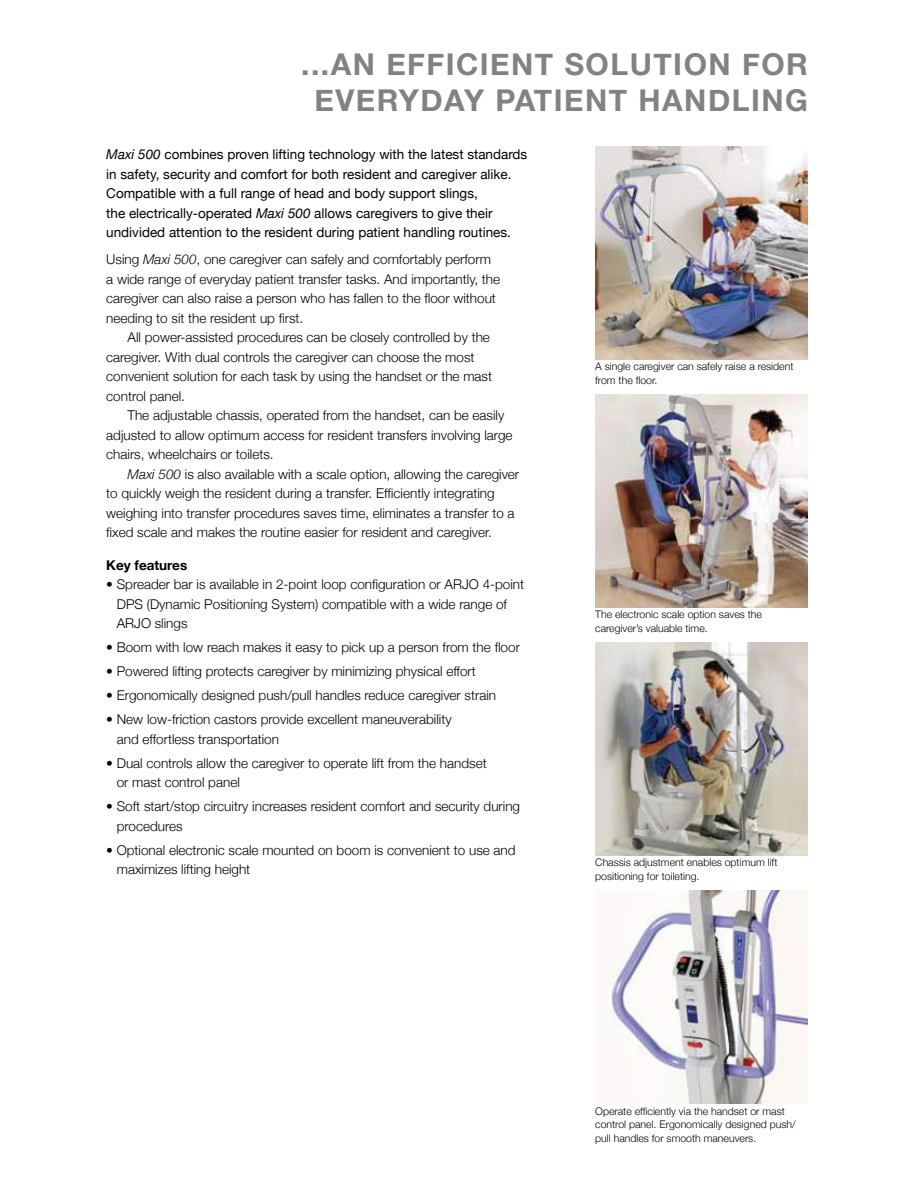
<style>
.page{position:relative;width:918px;height:1188px;background:#fff}
.page>*{position:absolute;margin:0;border:0;box-sizing:border-box;transform-origin:0 0}
.t1{font:700 30px/36px "Helvetica Neue";letter-spacing:.05em;color:#808284;text-align:center}
.t2{font:300 13.5px/19.5px "Helvetica Neue";color:#000}
.t3{font:13.5px/19.5px "Helvetica Neue";color:#000}
.t4{font:700 13.5px "Helvetica Neue";color:#000}
.t5{font:300 10.5px/13.5px "Helvetica Neue";color:#000}
.s1{font-style:italic}
</style>
<div class="page">
<img style="left:595px;top:891px;width:213px;height:212px">
<img style="left:595px;top:643px;width:213px;height:212px">
<img style="left:595px;top:395px;width:213px;height:212px">
<img style="left:595px;top:146px;width:213px;height:213px">
<h1 class="t1" style="left:301px;top:46px;width:508px">...AN EFFICIENT SOLUTION FOR<br>EVERYDAY PATIENT HANDLING</h1>
<p class="t3" style="left:106px;top:145px;width:423px"><span class="s1">Maxi 500</span> combines proven lifting technology with the latest standards in safety, security and comfort for both resident and caregiver alike.<br>Compatible with a full range of head and body support slings,<br>the electrically-operated <span class="s1">Maxi 500</span> allows caregivers to give their undivided attention to the resident during patient handling routines.</p>
<p class="t2" style="left:106px;top:250px;width:395px">Using <span class="s1">Maxi 500</span>, one caregiver can safely and comfortably perform a wide range of everyday patient transfer tasks. And importantly, the caregiver can also raise a person who has fallen to the floor without needing to sit the resident up first.</p>
<p class="t2" style="left:106px;top:328px;width:387px;text-indent:21px">All power-assisted procedures can be closely controlled by the caregiver. With dual controls the caregiver can choose the most convenient solution for each task by using the handset or the mast control panel.</p>
<p class="t2" style="left:106px;top:406px;width:408px;text-indent:21px">The adjustable chassis, operated from the handset, can be easily adjusted to allow optimum access for resident transfers involving large chairs, wheelchairs or toilets.</p>
<p class="t2" style="left:106px;top:464px;width:414px;text-indent:21px"><span class="s1">Maxi 500</span> is also available with a scale option, allowing the caregiver to quickly weigh the resident during a transfer. Efficiently integrating weighing into transfer procedures saves time, eliminates a transfer to a fixed scale and makes the routine easier for resident and caregiver.</p>
<p class="t4" style="left:106px;top:556px;width:83px">Key features</p>
<p class="t2" style="left:117px;top:574px;width:409px;text-indent:-11px">• Spreader bar is available in 2-point loop configuration or ARJO 4-point<br>DPS (Dynamic Positioning System) compatible with a wide range of<br>ARJO slings</p>
<p class="t2" style="left:106px;top:637px;width:415px">• Boom with low reach makes it easy to pick up a person from the floor</p>
<p class="t2" style="left:106px;top:661px;width:371px">• Powered lifting protects caregiver by minimizing physical effort</p>
<p class="t2" style="left:106px;top:685px;width:391px">• Ergonomically designed push/pull handles reduce caregiver strain</p>
<p class="t2" style="left:117px;top:709px;width:336px;text-indent:-11px">• New low-friction castors provide excellent maneuverability and effortless transportation</p>
<p class="t2" style="left:117px;top:753px;width:371px;text-indent:-11px">• Dual controls allow the caregiver to operate lift from the handset or mast control panel</p>
<p class="t2" style="left:117px;top:796px;width:405px;text-indent:-11px">• Soft start/stop circuitry increases resident comfort and security during procedures</p>
<p class="t2" style="left:117px;top:840px;width:400px;text-indent:-11px">• Optional electronic scale mounted on boom is convenient to use and maximizes lifting height</p>
<p class="t5" style="left:595px;top:359px;width:200px">A single caregiver can safely raise a resident from the floor.</p>
<p class="t5" style="left:595px;top:608px;width:168px">The electronic scale option saves the caregiver’s valuable time.</p>
<p class="t5" style="left:595px;top:856px;width:184px">Chassis adjustment enables optimum lift positioning for toileting.</p>
<p class="t5" style="left:595px;top:1104px;width:202px">Operate efficiently via the handset or mast control panel. Ergonomically designed push/ pull handles for smooth maneuvers.</p>
</div>
